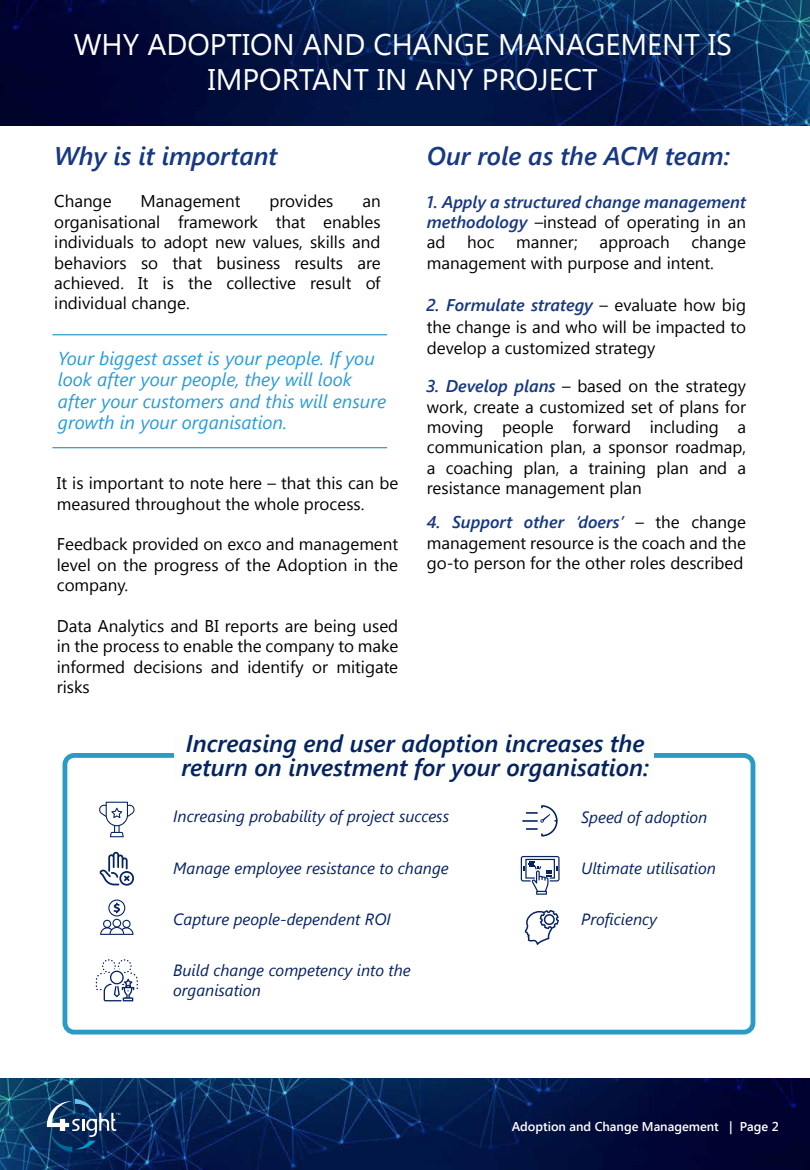
<style>
.page{position:relative;width:810px;height:1170px;background:#fff}
.page>*{position:absolute;margin:0;border:0;box-sizing:border-box;transform-origin:0 0}
.t1{font:29.7px/35.7px "Segoe UI";color:#fff;text-align:center}
.t2{font:italic 600 25.5px "Segoe UI";color:#173882}
.t3{font:italic 600 24.15px/24.2px "Segoe UI";color:#052262}
.t4{font:italic 18.6px/21.3px "Segoe UI";color:#289bdb}
.t5{font:16.95px/20.4px "Segoe UI";color:#000;text-align:justify}
.t6{font:italic 600 16.95px/20.4px "Segoe UI";color:#173882;text-align:justify}
.t7{font:italic 16.2px/19.2px "Segoe UI";color:#052262}
.t8{font:600 12.75px "Segoe UI";color:#fff}
.s1{font-weight:400;font-style:normal;color:#000}
.s2{font-weight:600;font-style:italic;color:#173882}
</style>
<div class="page">
<img style="left:0;top:1078px;width:810px;height:92px">
<img style="left:0;top:0;width:810px;height:126px">
<svg style="left:47px;top:1099px;width:73px;height:53px;background:#294b75"></svg>
<hr style="left:52px;top:334px;width:335px;height:1px;background:#299bc4">
<hr style="left:52px;top:447px;width:335px;height:1px;background:#299bc4">
<div style="left:63px;top:753px;width:692px;height:282px;border:5px solid #299bc4;border-radius:9px"></div>
<div style="left:175px;top:736px;width:479px;height:45px;background:#fcfefb"></div>
<svg style="left:525px;top:910px;width:34px;height:35px"></svg>
<svg style="left:100px;top:900px;width:33px;height:35px"></svg>
<svg style="left:521px;top:856px;width:39px;height:39px"></svg>
<svg style="left:99px;top:802px;width:36px;height:35px"></svg>
<svg style="left:99px;top:852px;width:35px;height:34px"></svg>
<svg style="left:522px;top:805px;width:36px;height:32px"></svg>
<svg style="left:96px;top:959px;width:42px;height:42px"></svg>
<h1 class="t1" style="left:74px;top:25px;width:660px">WHY ADOPTION AND CHANGE MANAGEMENT IS<br>IMPORTANT IN ANY PROJECT</h1>
<h2 class="t2" style="left:54px;top:138px;width:225px">Why is it important</h2>
<p class="t5" style="left:54px;top:190px;width:59px">Change</p>
<p class="t5" style="left:140px;top:190px;width:102px">Management</p>
<p class="t5" style="left:269px;top:190px;width:66px">provides</p>
<p class="t5" style="left:54px;top:190px;width:328px;text-indent:308px">an organisational framework that enables individuals to adopt new values, skills and behaviors so that business results are achieved. It is the collective result of individual change.</p>
<p class="t4" style="left:58px;top:347px;width:330px">Your biggest asset is your people. If you look after your people, they will look after your customers and this will ensure growth in your organisation.</p>
<p class="t5" style="left:57px;top:472px;width:343px">It is important to note here – that this can be measured throughout the whole process.</p>
<p class="t5" style="left:57px;top:533px;width:343px">Feedback provided on exco and management level on the progress of the Adoption in the company.</p>
<p class="t5" style="left:57px;top:615px;width:343px">Data Analytics and BI reports are being used in the process to enable the company to make informed decisions and identify or mitigate risks</p>
<h2 class="t2" style="left:427px;top:138px;width:305px">Our role as the ACM team:</h2>
<p class="t6" style="left:427px;top:191px;width:321px">1. Apply a structured change management methodology <span class="s1">–instead of operating in an ad</span></p>
<p class="t5" style="left:427px;top:232px;width:321px;text-indent:265px">change management with purpose and intent.</p>
<p class="t5" style="left:427px;top:294px;width:321px;line-height:21.3px"><span class="s2">2. Formulate strategy</span> – evaluate how big the change is and who will be impacted to develop a customized strategy</p>
<p class="t5" style="left:427px;top:375px;width:321px"><span class="s2">3. Develop plans</span> – based on the strategy work, create a customized set of plans for moving people forward including a communication plan, a sponsor roadmap, a coaching plan, a training plan and a resistance management plan</p>
<p class="t5" style="left:427px;top:511px;width:321px"><span class="s2">4. Support other ‘doers’</span> – the change management resource is the coach and the go-to person for the other roles described</p>
<p class="t5" style="left:467px;top:232px;width:29px">hoc</p>
<p class="t5" style="left:516px;top:232px;width:63px">manner;</p>
<p class="t5" style="left:600px;top:232px;width:72px">approach</p>
<h3 class="t3" style="left:181px;top:730px;width:469px">Increasing end user adoption increases the return on investment for your organisation:</h3>
<p class="t7" style="left:173px;top:806px;width:277px">Increasing probability of project success</p>
<p class="t7" style="left:173px;top:857px;width:277px">Manage employee resistance to change</p>
<p class="t7" style="left:173px;top:909px;width:219px">Capture people-dependent ROI</p>
<p class="t7" style="left:173px;top:960px;width:239px">Build change competency into the organisation</p>
<p class="t7" style="left:581px;top:807px;width:128px">Speed of adoption</p>
<p class="t7" style="left:581px;top:858px;width:136px">Ultimate utilisation</p>
<p class="t7" style="left:581px;top:909px;width:77px">Proficiency</p>
<p class="t8" style="left:512px;top:1117px;width:269px">Adoption and Change Management | Page 2</p>
</div>
